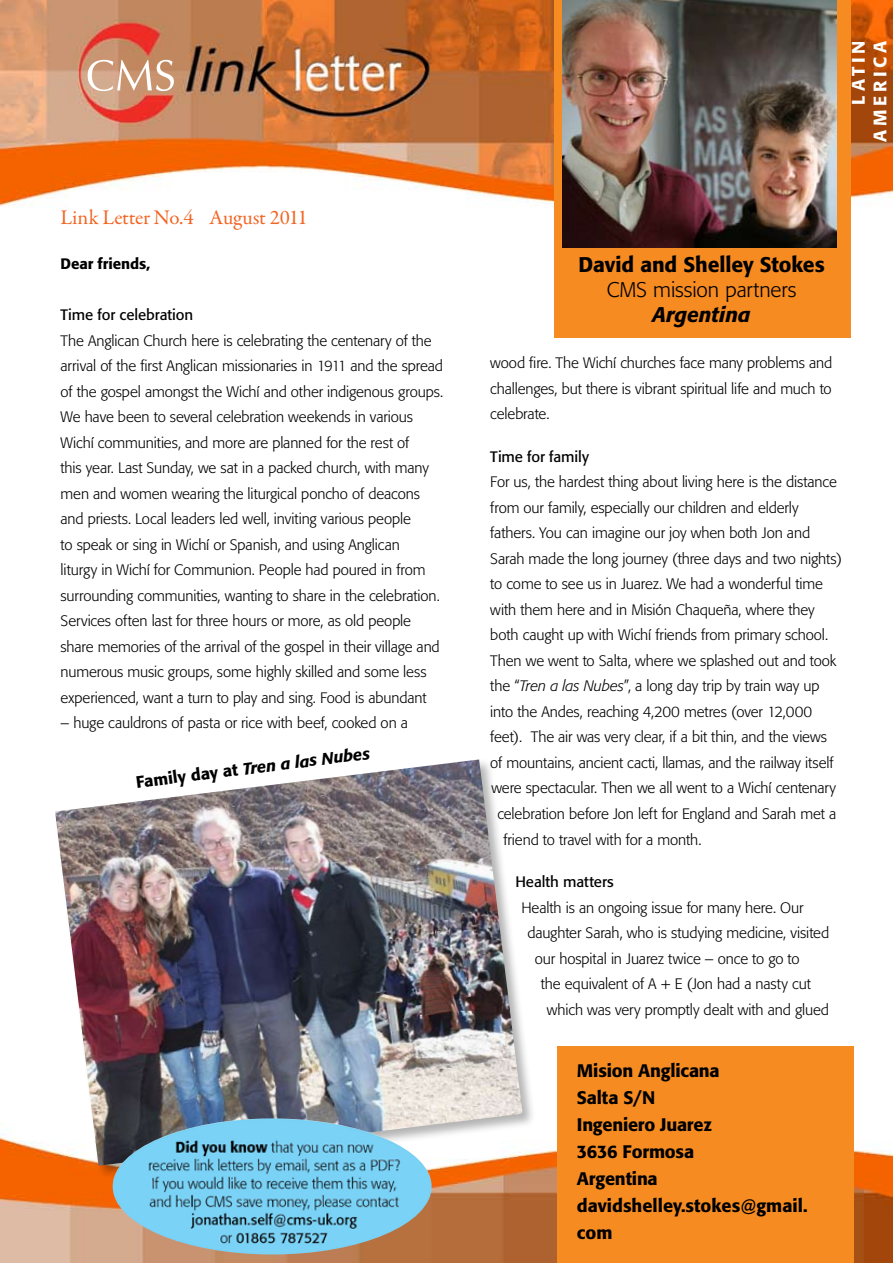
<style>
.page{position:relative;width:893px;height:1263px;background:#fff}
.page>*{position:absolute;margin:0;border:0;box-sizing:border-box;transform-origin:0 0}
.t1{font:21px "Garamond Premr Pro";letter-spacing:-.01em;color:#f26523}
.t2{font:500 21px "Formata";letter-spacing:-.005em;color:#000}
.t3{font:300 21px "Formata";letter-spacing:-.005em;color:#000}
.t4{font:italic 500 21px "Formata";color:#000}
.t5{font:500 18px/27px "Formata";letter-spacing:-.01em;color:#000}
.t6{font:500 18px/21.6px "Formata";letter-spacing:.205em;color:#fff;text-align:right}
.t7{font:italic 500 16.5px "Formata";color:#000}
.t8{font:300 15px/25.5px "Formata";letter-spacing:-.01em;color:#000}
.t9{font:15px "Formata";letter-spacing:-.005em;color:#000}
.t10{font:500 15px "Formata";color:#000}
.s1{font-style:normal}
.s2{font-style:italic}
</style>
<div class="page">
<img style="left:0;top:0;width:893px;height:1263px">
<img style="left:88px;top:60px;width:86px;height:31px">
<div style="left:53px;top:757px;width:490px;height:429px;background:#000;opacity:.3"></div>
<img style="left:55px;top:759px;width:468px;height:407px">
<div style="left:554px;top:0;width:296px;height:337px;background:#f68b22"></div>
<img style="left:562px;top:0;width:274px;height:248px">
<div style="left:557px;top:1046px;width:296px;height:217px;background:#f68b22"></div>
<img style="left:113px;top:1118px;width:319px;height:136px">
<h1 class="t1" style="left:61px;top:205px;width:249px">Link Letter No.4 August 2011</h1>
<p class="t10" style="left:61px;top:255px;width:91px">Dear friends,</p>
<p class="t9" style="left:61px;top:306px;width:134px">Time for celebration</p>
<p class="t8" style="left:61px;top:328px;width:384px">The Anglican Church here is celebrating the centenary of the arrival of the first Anglican missionaries in 1911 and the spread of the gospel amongst the Wichí and other indigenous groups.<br>We have been to several celebration weekends in various Wichí communities, and more are planned for the rest of<br>this year. Last Sunday, we sat in a packed church, with many men and women wearing the liturgical poncho of deacons and priests. Local leaders led well, inviting various people<br>to speak or sing in Wichí or Spanish, and using Anglican<br>liturgy in Wichí for Communion. People had poured in from surrounding communities, wanting to share in the celebration.<br>Services often last for three hours or more, as old people share memories of the arrival of the gospel in their village and numerous music groups, some highly skilled and some less experienced, want a turn to play and sing. Food is abundant</p>
<p class="t8" style="left:61px;top:710px;width:349px">– huge cauldrons of pasta or rice with beef, cooked on a</p>
<p class="t7" style="left:135px;top:772px;width:237px;rotate:-7deg"><span class="s1">Family day at</span> Tren a las Nubes</p>
<p class="t6" style="left:847px;top:142px;width:103px;rotate:-90deg">LATIN<br>AMERICA</p>
<h1 class="t2" style="left:578px;top:251px;width:248px">David and Shelley Stokes</h1>
<h1 class="t3" style="left:607px;top:277px;width:191px">CMS mission partners</h1>
<h1 class="t4" style="left:653px;top:302px;width:100px">Argentina</h1>
<p class="t8" style="left:490px;top:351px;width:344px;text-align:justify">wood fire. The Wichí churches face many problems and challenges, but there is vibrant spiritual life and much to celebrate.</p>
<p class="t9" style="left:490px;top:447px;width:100px">Time for family</p>
<p class="t8" style="left:490px;top:470px;width:348px">For us, the hardest thing about living here is the distance</p>
<p class="t8" style="left:490px;top:495px;width:310px">from our family, especially our children and elderly</p>
<p class="t8" style="left:490px;top:521px;width:321px">fathers. You can imagine our joy when both Jon and</p>
<p class="t8" style="left:490px;top:546px;width:353px">Sarah made the long journey (three days and two nights)</p>
<p class="t8" style="left:490px;top:572px;width:334px">to come to see us in Juarez. We had a wonderful time</p>
<p class="t8" style="left:490px;top:597px;width:326px">with them here and in Misión Chaqueña, where they</p>
<p class="t8" style="left:490px;top:623px;width:339px">both caught up with Wichí friends from primary school.</p>
<p class="t8" style="left:490px;top:648px;width:348px">Then we went to Salta, where we splashed out and took</p>
<p class="t8" style="left:490px;top:674px;width:331px">the “<span class="s2">Tren a las Nubes</span>”, a long day trip by train way up</p>
<p class="t8" style="left:490px;top:699px;width:323px">into the Andes, reaching 4,200 metres (over 12,000</p>
<p class="t8" style="left:490px;top:725px;width:338px">feet). The air was very clear, if a bit thin, and the views</p>
<p class="t8" style="left:490px;top:750px;width:345px">of mountains, ancient cacti, llamas, and the railway itself</p>
<p class="t8" style="left:491px;top:776px;width:346px">were spectacular. Then we all went to a Wichí centenary</p>
<p class="t8" style="left:497px;top:801px;width:340px">celebration before Jon left for England and Sarah met a</p>
<p class="t8" style="left:503px;top:827px;width:200px">friend to travel with for a month.</p>
<p class="t9" style="left:515px;top:873px;width:100px">Health matters</p>
<p class="t8" style="left:521px;top:895px;width:284px">Health is an ongoing issue for many here. Our</p>
<p class="t8" style="left:527px;top:920px;width:303px">daughter Sarah, who is studying medicine, visited</p>
<p class="t8" style="left:535px;top:946px;width:266px">our hospital in Juarez twice – once to go to</p>
<p class="t8" style="left:541px;top:971px;width:271px">the equivalent of A + E (Jon had a nasty cut</p>
<p class="t8" style="left:547px;top:997px;width:284px">which was very promptly dealt with and glued</p>
<p class="t5" style="left:577px;top:1057px;width:232px">Mision Anglicana<br>Salta S/N<br>Ingeniero Juarez<br>3636 Formosa<br>Argentina davidshelley.stokes@gmail. com</p>
</div>
